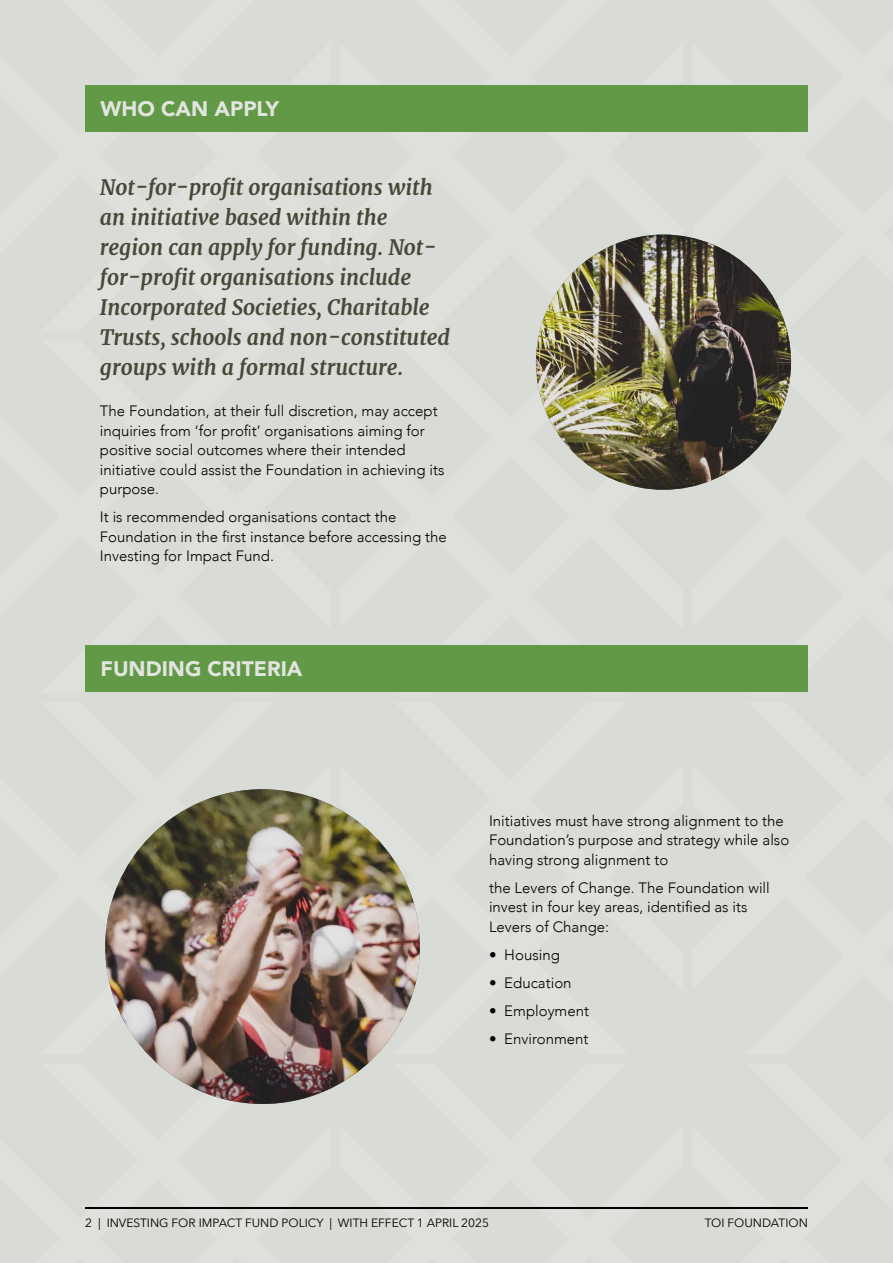
<style>
.page{position:relative;width:893px;height:1263px;background:#d9dbd7}
.page>*{position:absolute;margin:0;border:0;box-sizing:border-box;transform-origin:0 0}
.t1{font:italic 700 21px/30px "Merriweather";color:#454a38}
.t2{font:900 21px "Avenir";color:#e3e5e0}
.t3{font:300 15px/19.5px "Avenir";color:#000}
.t4{font:12px "Avenir Next";color:#000}
</style>
<div class="page">
<div style="left:85px;top:85px;width:723px;height:47px;background:#629947"></div>
<div style="left:85px;top:645px;width:723px;height:46px;background:#629947"></div>
<img style="left:105px;top:789px;width:315px;height:315px;border-radius:157px">
<img style="left:536px;top:235px;width:255px;height:255px;border-radius:128px">
<hr style="left:85px;top:1207px;width:723px;height:2px;background:#000">
<h1 class="t2" style="left:101px;top:91px;width:180px">WHO CAN APPLY</h1>
<p class="t1" style="left:100px;top:173px;width:352px">Not-for-profit organisations with an initiative based within the region can apply for funding. Not&shy;for-profit organisations include Incorporated Societies, Charitable Trusts, schools and non-constituted groups with a formal structure.</p>
<p class="t3" style="left:100px;top:401px;width:346px">The Foundation, at their full discretion, may accept inquiries from ‘for profit’ organisations aiming for positive social outcomes where their intended initiative could assist the Foundation in achieving its purpose.</p>
<p class="t3" style="left:100px;top:507px;width:348px">It is recommended organisations contact the<br>Foundation in the first instance before accessing the<br>Investing for Impact Fund.</p>
<h1 class="t2" style="left:101px;top:650px;width:203px">FUNDING CRITERIA</h1>
<p class="t3" style="left:489px;top:811px;width:302px">Initiatives must have strong alignment to the<br>Foundation’s purpose and strategy while also having strong alignment to</p>
<p class="t3" style="left:489px;top:878px;width:282px">the Levers of Change. The Foundation will invest in four key areas, identified as its<br>Levers of Change:</p>
<p class="t3" style="left:489px;top:945px;width:72px">• Housing</p>
<p class="t3" style="left:489px;top:973px;width:84px">• Education</p>
<p class="t3" style="left:489px;top:1001px;width:102px">• Employment</p>
<p class="t3" style="left:489px;top:1029px;width:101px">• Environment</p>
<p class="t4" style="left:85px;top:1213px;width:405px">2 | INVESTING FOR IMPACT FUND POLICY | WITH EFFECT 1 APRIL 2025</p>
<p class="t4" style="left:705px;top:1213px;width:105px">TOI FOUNDATION</p>
</div>
